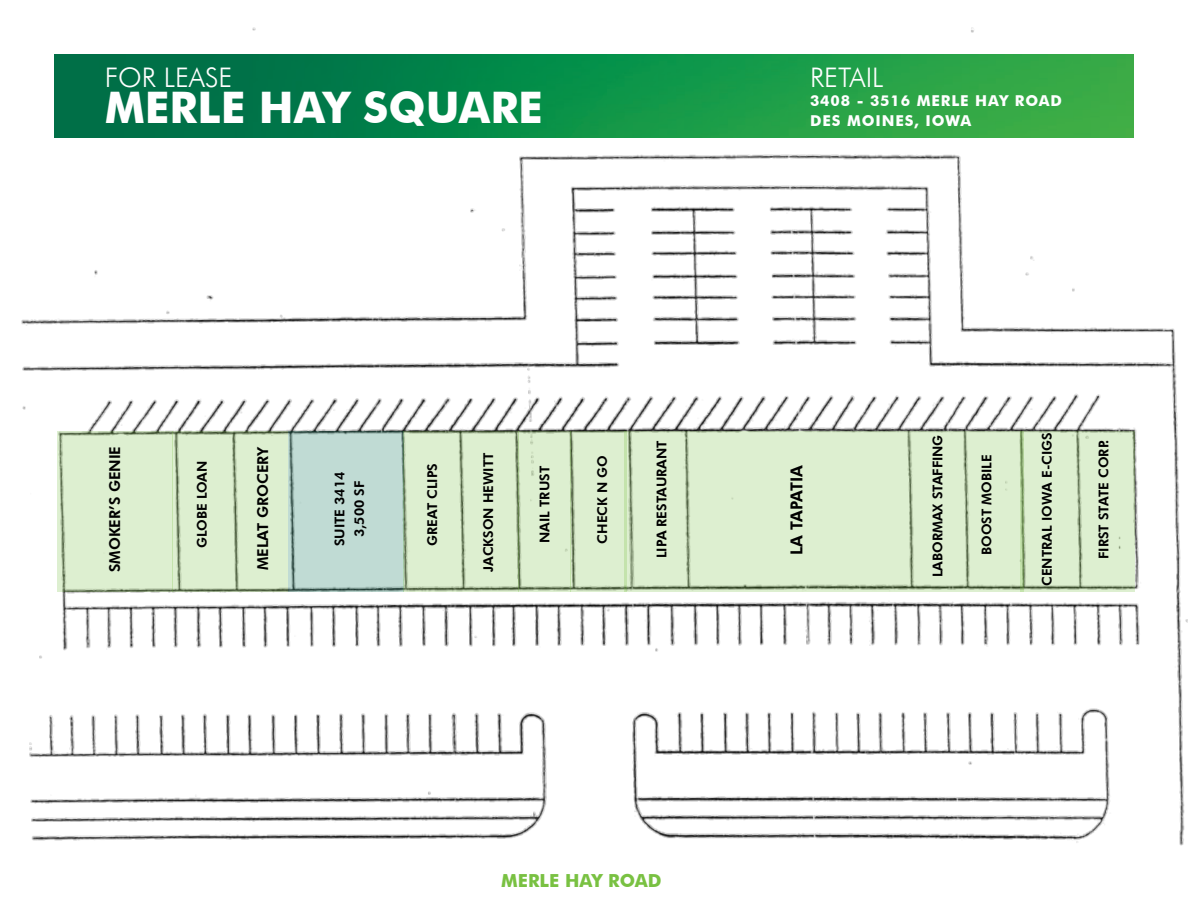
<style>
.page{position:relative;width:1188px;height:918px;background:#fff}
.page>*{position:absolute;margin:0;border:0;box-sizing:border-box;transform-origin:0 0}
.t1{font:700 43.5px "Futura BT";color:#fff}
.t2{font:300 27px "Futura BT";color:#fff}
.t3{font:700 18px "Futura BT";color:#79c142}
.t4{font:800 16.5px "Futura BT";letter-spacing:-.01em;color:#000}
.t5{font:700 15px "Futura BT";letter-spacing:.06em;color:#fff}
.t6{font:800 15px "Futura BT";color:#000}
.t7{font:800 13.5px "Futura BT";color:#000}
</style>
<div class="page">
<img style="left:21px;top:27px;width:1167px;height:819px">
<img style="left:54px;top:54px;width:1080px;height:84px">
<svg style="left:58px;top:431px;width:115px;height:160px;background:#d7e9ca"></svg>
<svg style="left:173px;top:431px;width:115px;height:160px;background:#d3e5c6"></svg>
<svg style="left:288px;top:431px;width:115px;height:160px;background:#b9d4cd"></svg>
<svg style="left:403px;top:431px;width:58px;height:160px;background:#d2e5c6"></svg>
<svg style="left:518px;top:431px;width:53px;height:160px;background:#d5e7c7"></svg>
<svg style="left:627px;top:431px;width:55px;height:160px;background:#d4e6c7"></svg>
<svg style="left:909px;top:431px;width:57px;height:160px;background:#d4e5c6"></svg>
<svg style="left:1023px;top:431px;width:55px;height:160px;background:#d7e9c9"></svg>
<svg style="left:461px;top:431px;width:57px;height:160px;background:#d2e4c5"></svg>
<svg style="left:571px;top:431px;width:56px;height:160px;background:#d3e5c5"></svg>
<svg style="left:1078px;top:431px;width:57px;height:160px;background:#d4e6c7"></svg>
<svg style="left:966px;top:431px;width:57px;height:160px;background:#d3e6c5"></svg>
<div style="left:682px;top:431px;width:227px;height:160px;background:#ddefd0"></div>
<p class="t2" style="left:105px;top:61px;width:129px">FOR LEASE</p>
<p class="t1" style="left:105px;top:81px;width:440px">MERLE HAY SQUARE</p>
<p class="t2" style="left:810px;top:61px;width:75px">RETAIL</p>
<p class="t5" style="left:810px;top:92px;width:254px">3408 - 3516 MERLE HAY ROAD</p>
<p class="t5" style="left:810px;top:111px;width:163px">DES MOINES, IOWA</p>
<p class="t6" style="left:106px;top:572px;width:128px;rotate:-90deg">SMOKER’S GENIE</p>
<p class="t7" style="left:1039px;top:586px;width:155px;rotate:-90deg">CENTRAL IOWA E-CIGS</p>
<p class="t7" style="left:654px;top:558px;width:119px;rotate:-90deg">LIPA RESTAURANT</p>
<p class="t7" style="left:929px;top:577px;width:144px;rotate:-90deg">LABORMAX STAFFING</p>
<p class="t6" style="left:254px;top:570px;width:125px;rotate:-90deg">MELAT GROCERY</p>
<p class="t7" style="left:1096px;top:559px;width:121px;rotate:-90deg">FIRST STATE CORP.</p>
<p class="t7" style="left:480px;top:572px;width:121px;rotate:-90deg">JACKSON HEWITT</p>
<p class="t7" style="left:594px;top:544px;width:90px;rotate:-90deg">CHECK N GO</p>
<p class="t4" style="left:787px;top:555px;width:92px;rotate:-90deg">LA TAPATIA</p>
<p class="t7" style="left:979px;top:555px;width:102px;rotate:-90deg">BOOST MOBILE</p>
<p class="t7" style="left:194px;top:548px;width:89px;rotate:-90deg">GLOBE LOAN</p>
<p class="t7" style="left:332px;top:546px;width:76px;rotate:-90deg">SUITE 3414</p>
<p class="t7" style="left:351px;top:537px;width:58px;rotate:-90deg">3,500 SF</p>
<p class="t7" style="left:424px;top:546px;width:84px;rotate:-90deg">GREAT CLIPS</p>
<p class="t7" style="left:537px;top:543px;width:78px;rotate:-90deg">NAIL TRUST</p>
<p class="t3" style="left:501px;top:870px;width:162px">MERLE HAY ROAD</p>
</div>
